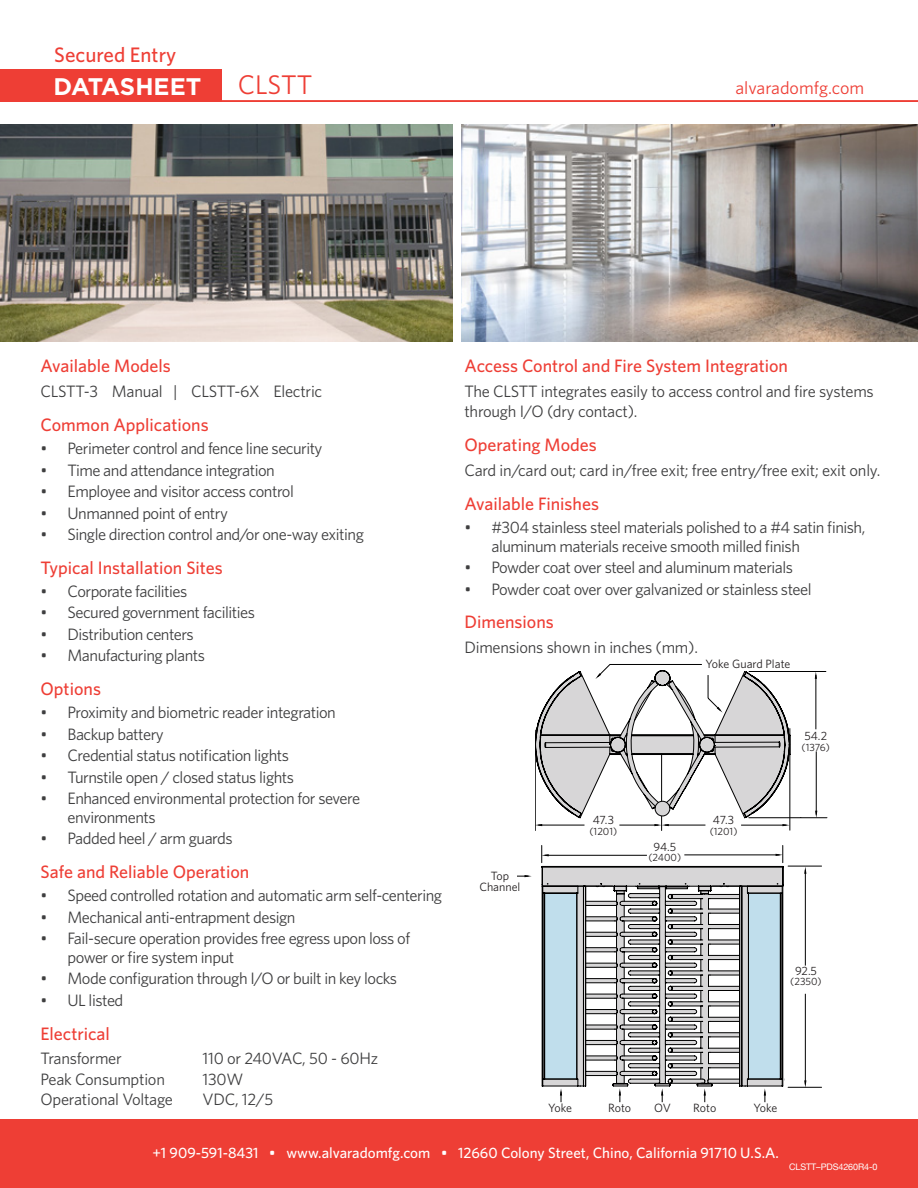
<style>
.page{position:relative;width:918px;height:1188px;background:#fff}
.page>*{position:absolute;margin:0;border:0;box-sizing:border-box;transform-origin:0 0}
.t1{font:27px "Whitney";color:#ee3e35}
.t2{font:700 24px "Gotham";letter-spacing:-.005em;color:#fff}
.t3{font:500 21px "Whitney";color:#ee3e35}
.t4{font:500 18px "Whitney";color:#ee3e35}
.t5{font:18px "Whitney";color:#ee3e35}
.t6{font:16.5px/18.8px "Whitney";letter-spacing:-.03em;color:#3e3e3f}
.t7{font:500 15px "Whitney";color:#fff}
.t8{font:12px/10.5px "Whitney";letter-spacing:-.005em;color:#231f20;text-align:center}
.t9{font:10.5px "Whitney";color:#231f20}
.t10{font:9px "Helvetica Neue";letter-spacing:-.01em;color:#fff}
</style>
<div class="page">
<div style="left:0;top:69px;width:221px;height:33px;background:#ee3e35"></div>
<svg style="left:221px;top:101px;width:697px;height:1px"></svg>
<div style="left:0;top:1119px;width:918px;height:69px;background:#ee3e35"></div>
<hr style="left:790px;top:728px;width:1px;height:102px;background:#000">
<hr style="left:535px;top:730px;width:1px;height:100px;background:#000">
<hr style="left:661px;top:714px;width:1px;height:116px;background:#000">
<hr style="left:749px;top:671px;width:77px;height:1px;background:#000">
<hr style="left:749px;top:817px;width:52px;height:1px;background:#000">
<svg style="left:782px;top:824px;width:8px;height:2px"></svg>
<hr style="left:741px;top:825px;width:45px;height:1px;background:#000">
<hr style="left:665px;top:825px;width:40px;height:1px;background:#000">
<svg style="left:654px;top:824px;width:15px;height:2px"></svg>
<hr style="left:619px;top:825px;width:39px;height:1px;background:#000">
<hr style="left:538px;top:825px;width:47px;height:1px;background:#000">
<svg style="left:801px;top:811px;width:26px;height:7px"></svg>
<hr style="left:816px;top:751px;width:1px;height:64px;background:#000">
<hr style="left:816px;top:675px;width:1px;height:54px;background:#000">
<svg style="left:535px;top:664px;width:255px;height:154px"></svg>
<hr style="left:517px;top:978px;width:1px;height:116px;background:#000">
<hr style="left:788px;top:866px;width:34px;height:1px;background:#000">
<hr style="left:788px;top:1087px;width:34px;height:1px;background:#000">
<hr style="left:805px;top:994px;width:1px;height:90px;background:#000">
<hr style="left:805px;top:870px;width:1px;height:96px;background:#000">
<svg style="left:517px;top:875px;width:15px;height:2px"></svg>
<svg style="left:541px;top:845px;width:243px;height:257px"></svg>
<svg style="left:542px;top:886px;width:241px;height:200px"></svg>
<img style="left:0;top:125px;width:453px;height:217px">
<img style="left:461px;top:125px;width:457px;height:217px">
<p class="t3" style="left:54px;top:41px;width:124px">Secured Entry</p>
<h2 class="t2" style="left:54px;top:70px;width:149px">DATASHEET</h2>
<h1 class="t1" style="left:238px;top:67px;width:76px">CLSTT</h1>
<p class="t5" style="left:735px;top:76px;width:130px">alvaradomfg.com</p>
<p class="t4" style="left:40px;top:354px;width:132px">Available Models</p>
<p class="t6" style="left:40px;top:382px;width:283px">CLSTT-3 Manual | CLSTT-6X Electric</p>
<p class="t4" style="left:40px;top:413px;width:170px">Common Applications</p>
<p class="t6" style="left:40px;top:439px;width:284px">• Perimeter control and fence line security</p>
<p class="t6" style="left:40px;top:460px;width:236px">• Time and attendance integration</p>
<p class="t6" style="left:40px;top:482px;width:255px">• Employee and visitor access control</p>
<p class="t6" style="left:40px;top:503px;width:189px">• Unmanned point of entry</p>
<p class="t6" style="left:40px;top:524px;width:325px">• Single direction control and/or one-way exiting</p>
<p class="t4" style="left:40px;top:556px;width:184px">Typical Installation Sites</p>
<p class="t6" style="left:40px;top:581px;width:148px">• Corporate facilities</p>
<p class="t6" style="left:40px;top:603px;width:216px">• Secured government facilities</p>
<p class="t6" style="left:40px;top:624px;width:155px">• Distribution centers</p>
<p class="t6" style="left:40px;top:646px;width:166px">• Manufacturing plants</p>
<p class="t4" style="left:40px;top:677px;width:62px">Options</p>
<p class="t6" style="left:40px;top:703px;width:297px">• Proximity and biometric reader integration</p>
<p class="t6" style="left:40px;top:724px;width:125px">• Backup battery</p>
<p class="t6" style="left:40px;top:746px;width:250px">• Credential status notification lights</p>
<p class="t6" style="left:40px;top:767px;width:255px">• Turnstile open / closed status lights</p>
<p class="t6" style="left:67px;top:789px;width:294px;text-indent:-27px">• Enhanced environmental protection for severe environments</p>
<p class="t6" style="left:40px;top:829px;width:194px">• Padded heel / arm guards</p>
<p class="t4" style="left:40px;top:860px;width:210px">Safe and Reliable Operation</p>
<p class="t6" style="left:40px;top:886px;width:403px">• Speed controlled rotation and automatic arm self-centering</p>
<p class="t6" style="left:40px;top:907px;width:257px">• Mechanical anti-entrapment design</p>
<p class="t6" style="left:67px;top:929px;width:344px;text-indent:-27px">• Fail-secure operation provides free egress upon loss of power or fire system input</p>
<p class="t6" style="left:40px;top:969px;width:358px">• Mode configuration through I/O or built in key locks</p>
<p class="t6" style="left:40px;top:990px;width:84px">• UL listed</p>
<p class="t4" style="left:40px;top:1021px;width:71px">Electrical</p>
<p class="t6" style="left:40px;top:1049px;width:83px">Transformer</p>
<p class="t6" style="left:202px;top:1049px;width:177px">110 or 240VAC, 50 - 60Hz</p>
<p class="t6" style="left:40px;top:1069px;width:126px">Peak Consumption</p>
<p class="t6" style="left:202px;top:1069px;width:42px">130W</p>
<p class="t6" style="left:40px;top:1089px;width:134px">Operational Voltage</p>
<p class="t6" style="left:202px;top:1089px;width:72px">VDC, 12/5</p>
<p class="t4" style="left:464px;top:354px;width:325px">Access Control and Fire System Integration</p>
<p class="t6" style="left:464px;top:381px;width:411px;line-height:20.2px">The CLSTT integrates easily to access control and fire systems through I/O (dry contact).</p>
<p class="t4" style="left:464px;top:433px;width:134px">Operating Modes</p>
<p class="t6" style="left:464px;top:460px;width:418px">Card in/card out; card in/free exit; free entry/free exit; exit only.</p>
<p class="t4" style="left:464px;top:492px;width:136px">Available Finishes</p>
<p class="t6" style="left:491px;top:517px;width:375px;text-indent:-27px">• #304 stainless steel materials polished to a #4 satin finish, aluminum materials receive smooth milled finish</p>
<p class="t6" style="left:464px;top:558px;width:330px">• Powder coat over steel and aluminum materials</p>
<p class="t6" style="left:464px;top:579px;width:349px">• Powder coat over over galvanized or stainless steel</p>
<p class="t4" style="left:464px;top:610px;width:91px">Dimensions</p>
<p class="t6" style="left:464px;top:638px;width:235px">Dimensions shown in inches (mm).</p>
<p class="t8" style="left:479px;top:870px;width:43px">Top<br>Channel</p>
<p class="t8" style="left:593px;top:815px;width:23px">47.3</p>
<p class="t9" style="left:590px;top:824px;width:29px">(1201)</p>
<p class="t8" style="left:706px;top:658px;width:86px">Yoke Guard Plate</p>
<p class="t8" style="left:804px;top:731px;width:24px">54.2</p>
<p class="t9" style="left:802px;top:740px;width:30px">(1376)</p>
<p class="t8" style="left:653px;top:841px;width:24px">94.5</p>
<p class="t9" style="left:649px;top:851px;width:34px">(2400)</p>
<p class="t8" style="left:713px;top:815px;width:23px">47.3</p>
<p class="t9" style="left:710px;top:824px;width:29px">(1201)</p>
<p class="t8" style="left:795px;top:965px;width:24px">92.5</p>
<p class="t9" style="left:790px;top:975px;width:33px">(2350)</p>
<p class="t8" style="left:548px;top:1102px;width:25px">Yoke</p>
<p class="t8" style="left:608px;top:1102px;width:25px">Roto</p>
<p class="t8" style="left:654px;top:1102px;width:18px">OV</p>
<p class="t8" style="left:693px;top:1102px;width:25px">Roto</p>
<p class="t8" style="left:754px;top:1102px;width:25px">Yoke</p>
<p class="t7" style="left:152px;top:1143px;width:628px">+1 909-591-8431 • www.alvaradomfg.com • 12660 Colony Street, Chino, California 91710 U.S.A.</p>
<p class="t10" style="left:789px;top:1160px;width:90px">CLSTT–PDS4260R4-0</p>
</div>
